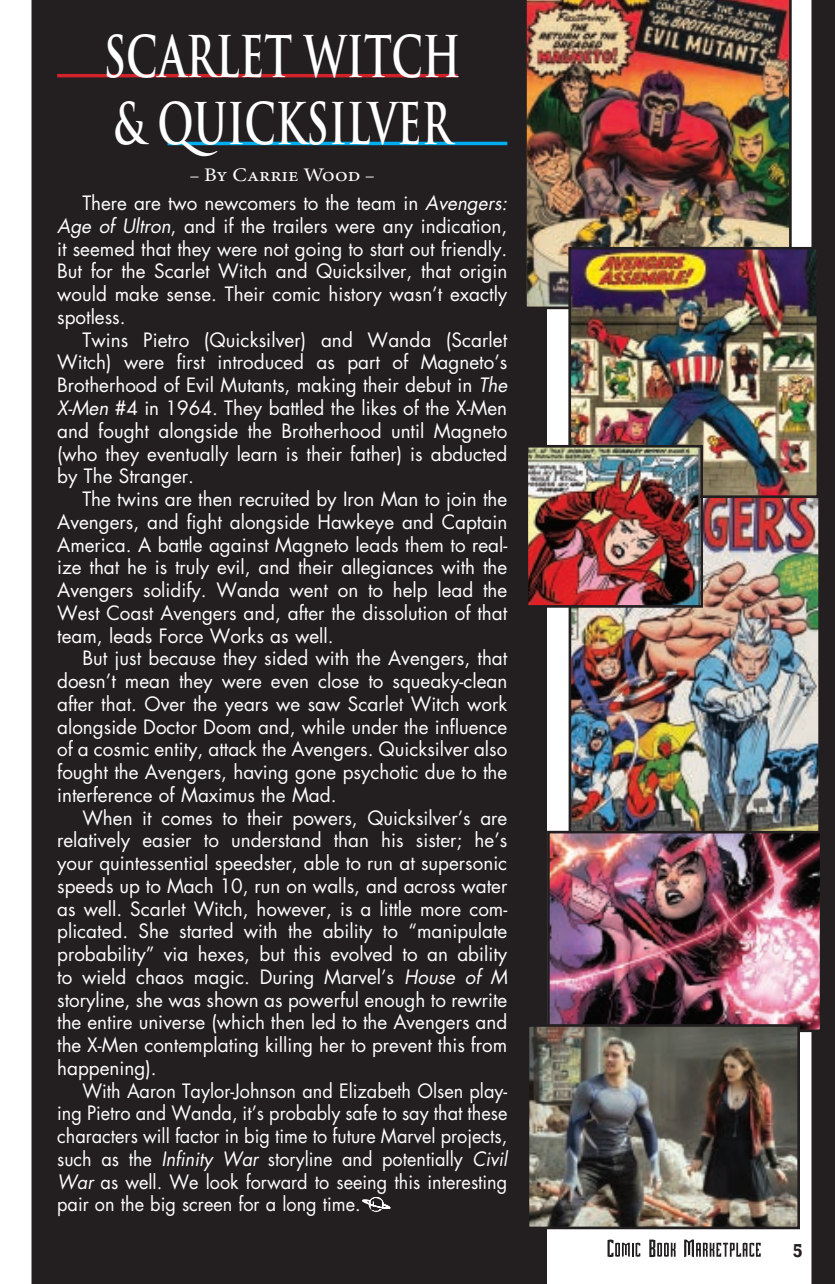
<style>
.page{position:relative;width:835px;height:1284px;background:#fff}
.page>*{position:absolute;margin:0;border:0;box-sizing:border-box;transform-origin:0 0}
.t1{font:700 56px/67.2px "Trajan Pro";color:#fff;scale:.7 1}
.t2{font:19.25px/22.8px "Futura Std";color:#fff;text-align:justify}
.t3{font:19.25px/22.8px "Futura Std";color:#fff;text-align:justify;scale:.94 1}
.t4{font:19.25px "Minion Pro";letter-spacing:-.005em;color:#fff;scale:1.12 1}
.t5{font:700 19.25px "Rockwell";color:#231f20;scale:.94 1}
.s1{font-size:17.5px}
.s2{font-style:italic}
</style>
<div class="page">
<svg style="left:607px;top:1239px;width:33px;height:18px"></svg>
<svg style="left:649px;top:1239px;width:26px;height:18px"></svg>
<svg style="left:684px;top:1239px;width:77px;height:18px"></svg>
<div style="left:32px;top:0;width:515px;height:1284px;background:#231f20"></div>
<div style="left:811px;top:0;width:24px;height:1284px;background:#231f20"></div>
<img style="left:572px;top:498px;width:245px;height:333px">
<div style="left:568px;top:464px;width:253px;height:376px;border:3px solid #231f20"></div>
<img style="left:551px;top:835px;width:267px;height:193px">
<div style="left:547px;top:831px;width:275px;height:201px;border:3px solid #231f20"></div>
<img style="left:524px;top:0;width:267px;height:309px">
<img style="left:572px;top:251px;width:243px;height:243px">
<div style="left:568px;top:247px;width:251px;height:251px;border:3px solid #231f20"></div>
<img style="left:529px;top:449px;width:170px;height:155px">
<div style="left:525px;top:445px;width:178px;height:163px;border:3px solid #231f20"></div>
<hr style="left:168px;top:142px;width:339px;height:3px;background:#00aeef">
<hr style="left:57px;top:74px;width:401px;height:3px;background:#d1232a">
<img style="left:531px;top:1028px;width:265px;height:197px">
<div style="left:527px;top:1024px;width:273px;height:205px;border:3px solid #231f20"></div>
<div style="left:369px;top:1197px;width:14px;height:14px;border:1px solid #fff;border-radius:50%"></div>
<svg style="left:362px;top:1197px;width:28px;height:13px"></svg>
<h1 class="t1" style="left:103px;top:24px;width:512px">SCARLET WITCH &amp; QUICKSILVER</h1>
<p class="t4" style="left:189px;top:162px;width:167px"><span class="s1">–</span> By Carrie Wood <span class="s1">–</span></p>
<p class="t2" style="left:57px;top:192px;width:452px;text-indent:25px">There are two newcomers to the team in <span class="s2">Avengers:<br>Age of Ultron</span>, and if the trailers were any indication, it seemed that they were not going to start out friendly.<br>But for the Scarlet Witch and Quicksilver, that origin would make sense. Their comic history wasn’t exactly spotless.</p>
<p class="t2" style="left:57px;top:328px;width:452px;text-indent:25px">Twins Pietro (Quicksilver) and Wanda (Scarlet Witch) were first introduced as part of Magneto’s Brotherhood of Evil Mutants, making their debut in <span class="s2">The X-Men</span> #4 in 1964. They battled the likes of the X-Men and fought alongside the Brotherhood until Magneto (who they eventually learn is their father) is abducted by The Stranger.</p>
<p class="t2" style="left:57px;top:488px;width:452px;text-indent:25px">The twins are then recruited by Iron Man to join the Avengers, and fight alongside Hawkeye and Captain America. A battle against Magneto leads them to real&shy;ize that he is truly evil, and their allegiances with the Avengers solidify. Wanda went on to help lead the West Coast Avengers and, after the dissolution of that team, leads Force Works as well.</p>
<p class="t2" style="left:57px;top:647px;width:452px;text-indent:25px">But just because they sided with the Avengers, that doesn’t mean they were even close to squeaky-clean after that. Over the years we saw Scarlet Witch work alongside Doctor Doom and, while under the influence of a cosmic entity, attack the Avengers. Quicksilver also fought the Avengers, having gone psychotic due to the interference of Maximus the Mad.</p>
<p class="t2" style="left:57px;top:806px;width:452px;text-indent:25px">When it comes to their powers, Quicksilver’s are relatively easier to understand than his sister; he’s your quintessential speedster, able to run at supersonic speeds up to Mach 10, run on walls, and across water as well. Scarlet Witch, however, is a little more com&shy;plicated. She started with the ability to “manipulate probability” via hexes, but this evolved to an ability to wield chaos magic. During Marvel’s <span class="s2">House of M </span>storyline, she was shown as powerful enough to rewrite the entire universe (which then led to the Avengers and the X-Men contemplating killing her to prevent this from happening).</p>
<p class="t3" style="left:57px;top:1079px;width:480px;text-indent:25px">With Aaron Taylor-Johnson and Elizabeth Olsen play&shy;ing Pietro and Wanda, it’s probably safe to say that these characters will factor in big time to future Marvel projects, such as the <span class="s2">Infinity War</span> storyline and potentially <span class="s2">Civil War</span> as well. We look forward to seeing this interesting pair on the big screen for a long time.</p>
<p class="t5" style="left:792px;top:1238px;width:12px">5</p>
</div>
